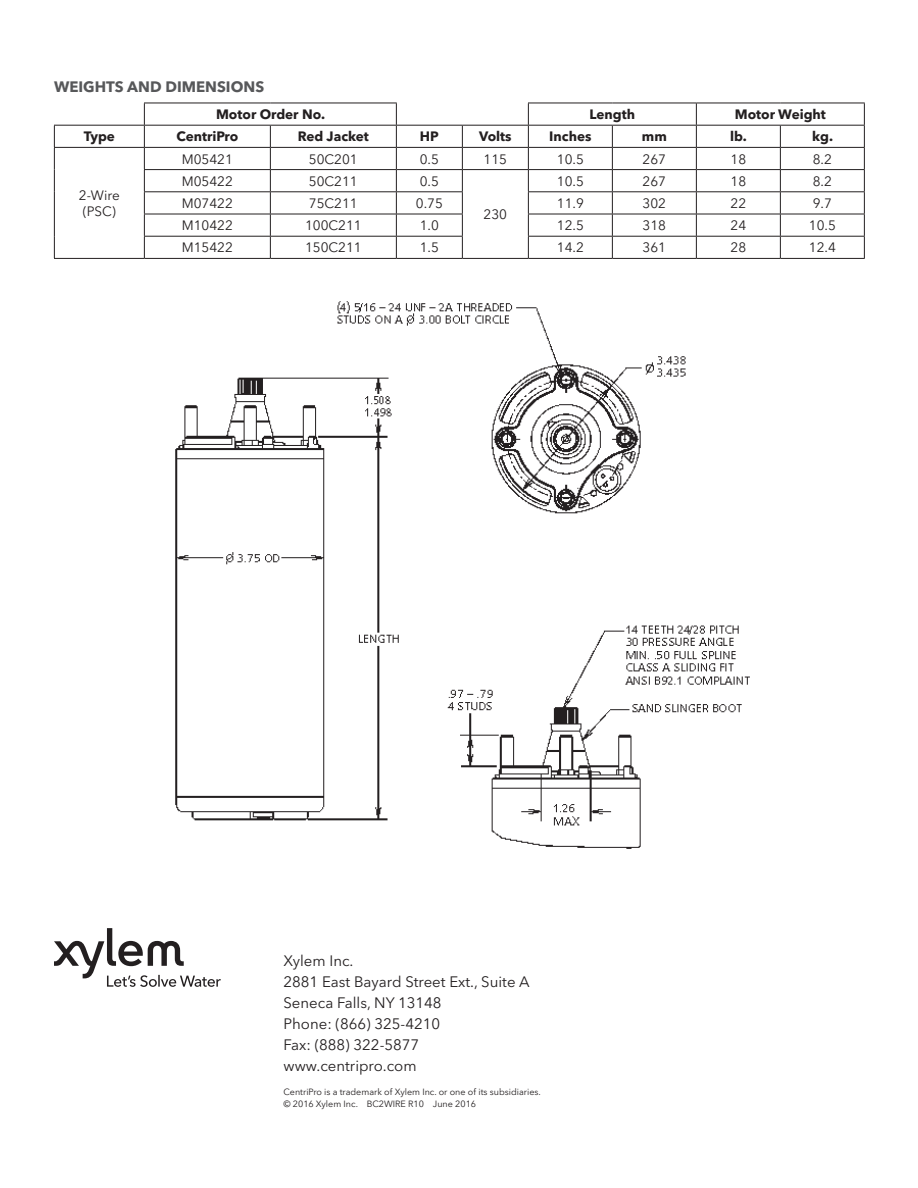
<style>
.page{position:relative;width:918px;height:1188px;background:#fff}
.page>*{position:absolute;margin:0;border:0;box-sizing:border-box;transform-origin:0 0}
.address{font:15px/21px "Avenir Next LT Pro";color:#231f20}
.t1{font:700 15px "Avenir Next LT Pro";color:#57585a}
.s1{font:13.5px/16.2px "Avenir Next LT Pro";color:#231f20}
.s1-2{font:700 13.5px "Avenir Next LT Pro";color:#231f20}
.legal_copy{font:9px "Avenir Next LT Pro";color:#231f20}
</style>
<div class="page">
<img style="left:175px;top:301px;width:575px;height:548px">
<svg style="left:54px;top:928px;width:167px;height:59px"></svg>
<hr style="left:528px;top:103px;width:84px;height:1px;background:#231f20">
<hr style="left:612px;top:103px;width:84px;height:1px;background:#231f20">
<hr style="left:696px;top:103px;width:84px;height:1px;background:#231f20">
<hr style="left:780px;top:103px;width:85px;height:1px;background:#231f20">
<hr style="left:54px;top:125px;width:90px;height:1px;background:#231f20">
<hr style="left:396px;top:125px;width:66px;height:1px;background:#231f20">
<hr style="left:528px;top:125px;width:84px;height:1px;background:#231f20">
<hr style="left:612px;top:125px;width:84px;height:1px;background:#231f20">
<hr style="left:696px;top:125px;width:84px;height:1px;background:#231f20">
<hr style="left:780px;top:125px;width:85px;height:1px;background:#231f20">
<hr style="left:54px;top:147px;width:90px;height:1px;background:#231f20">
<hr style="left:144px;top:147px;width:126px;height:1px;background:#231f20">
<hr style="left:270px;top:147px;width:126px;height:1px;background:#231f20">
<hr style="left:396px;top:147px;width:66px;height:1px;background:#231f20">
<hr style="left:462px;top:147px;width:66px;height:1px;background:#231f20">
<hr style="left:528px;top:147px;width:84px;height:1px;background:#231f20">
<hr style="left:612px;top:147px;width:84px;height:1px;background:#231f20">
<hr style="left:696px;top:147px;width:84px;height:1px;background:#231f20">
<hr style="left:780px;top:147px;width:85px;height:1px;background:#231f20">
<hr style="left:144px;top:169px;width:126px;height:1px;background:#231f20">
<hr style="left:270px;top:169px;width:126px;height:1px;background:#231f20">
<hr style="left:396px;top:169px;width:66px;height:1px;background:#231f20">
<hr style="left:462px;top:169px;width:66px;height:1px;background:#231f20">
<hr style="left:528px;top:169px;width:84px;height:1px;background:#231f20">
<hr style="left:612px;top:169px;width:84px;height:1px;background:#231f20">
<hr style="left:696px;top:169px;width:84px;height:1px;background:#231f20">
<hr style="left:780px;top:169px;width:85px;height:1px;background:#231f20">
<hr style="left:144px;top:191px;width:126px;height:1px;background:#231f20">
<hr style="left:270px;top:191px;width:126px;height:1px;background:#231f20">
<hr style="left:396px;top:191px;width:67px;height:1px;background:#231f20">
<hr style="left:528px;top:191px;width:84px;height:1px;background:#231f20">
<hr style="left:612px;top:191px;width:84px;height:1px;background:#231f20">
<hr style="left:696px;top:191px;width:84px;height:1px;background:#231f20">
<hr style="left:780px;top:191px;width:85px;height:1px;background:#231f20">
<hr style="left:144px;top:214px;width:126px;height:1px;background:#231f20">
<hr style="left:270px;top:214px;width:126px;height:1px;background:#231f20">
<hr style="left:396px;top:214px;width:67px;height:1px;background:#231f20">
<hr style="left:528px;top:214px;width:84px;height:1px;background:#231f20">
<hr style="left:612px;top:214px;width:84px;height:1px;background:#231f20">
<hr style="left:696px;top:214px;width:84px;height:1px;background:#231f20">
<hr style="left:780px;top:214px;width:85px;height:1px;background:#231f20">
<svg style="left:54px;top:126px;width:1px;height:132px"></svg>
<hr style="left:144px;top:236px;width:126px;height:1px;background:#231f20">
<hr style="left:270px;top:236px;width:126px;height:1px;background:#231f20">
<svg style="left:270px;top:126px;width:1px;height:132px"></svg>
<hr style="left:396px;top:236px;width:67px;height:1px;background:#231f20">
<svg style="left:462px;top:126px;width:1px;height:132px"></svg>
<hr style="left:528px;top:236px;width:84px;height:1px;background:#231f20">
<svg style="left:528px;top:103px;width:1px;height:155px"></svg>
<hr style="left:612px;top:236px;width:84px;height:1px;background:#231f20">
<svg style="left:612px;top:126px;width:1px;height:132px"></svg>
<hr style="left:696px;top:236px;width:84px;height:1px;background:#231f20">
<svg style="left:696px;top:103px;width:1px;height:155px"></svg>
<hr style="left:780px;top:236px;width:85px;height:1px;background:#231f20">
<svg style="left:780px;top:126px;width:1px;height:132px"></svg>
<svg style="left:864px;top:103px;width:1px;height:155px"></svg>
<hr style="left:54px;top:258px;width:90px;height:1px;background:#231f20">
<hr style="left:144px;top:258px;width:126px;height:1px;background:#231f20">
<hr style="left:270px;top:258px;width:126px;height:1px;background:#231f20">
<hr style="left:396px;top:258px;width:66px;height:1px;background:#231f20">
<hr style="left:462px;top:258px;width:66px;height:1px;background:#231f20">
<hr style="left:528px;top:258px;width:84px;height:1px;background:#231f20">
<hr style="left:612px;top:258px;width:84px;height:1px;background:#231f20">
<hr style="left:696px;top:258px;width:84px;height:1px;background:#231f20">
<hr style="left:780px;top:258px;width:85px;height:1px;background:#231f20">
<hr style="left:462px;top:125px;width:66px;height:1px;background:#231f20">
<hr style="left:144px;top:103px;width:126px;height:1px;background:#231f20">
<svg style="left:144px;top:103px;width:1px;height:155px"></svg>
<hr style="left:270px;top:103px;width:127px;height:1px;background:#231f20">
<svg style="left:396px;top:103px;width:1px;height:155px"></svg>
<hr style="left:144px;top:125px;width:126px;height:1px;background:#231f20">
<hr style="left:270px;top:125px;width:126px;height:1px;background:#231f20">
<p class="t1" style="left:54px;top:78px;width:212px">WEIGHTS AND DIMENSIONS</p>
<p class="s1-2" style="left:216px;top:106px;width:111px">Motor Order No.</p>
<p class="s1-2" style="left:590px;top:106px;width:47px">Length</p>
<p class="s1-2" style="left:735px;top:106px;width:93px">Motor Weight</p>
<p class="s1-2" style="left:84px;top:128px;width:33px">Type</p>
<p class="s1-2" style="left:177px;top:128px;width:63px">CentriPro</p>
<p class="s1-2" style="left:298px;top:128px;width:73px">Red Jacket</p>
<p class="s1-2" style="left:420px;top:128px;width:20px">HP</p>
<p class="s1-2" style="left:479px;top:128px;width:34px">Volts</p>
<p class="s1-2" style="left:549px;top:128px;width:44px">Inches</p>
<p class="s1-2" style="left:642px;top:128px;width:26px">mm</p>
<p class="s1-2" style="left:730px;top:128px;width:18px">lb.</p>
<p class="s1-2" style="left:812px;top:128px;width:22px">kg.</p>
<p class="s1" style="left:79px;top:187px;width:42px">2-Wire (PSC)</p>
<p class="s1" style="left:182px;top:151px;width:53px">M05421</p>
<p class="s1" style="left:309px;top:151px;width:50px">50C201</p>
<p class="s1" style="left:420px;top:151px;width:21px">0.5</p>
<p class="s1" style="left:484px;top:151px;width:25px">115</p>
<p class="s1" style="left:557px;top:151px;width:28px">10.5</p>
<p class="s1" style="left:643px;top:151px;width:25px">267</p>
<p class="s1" style="left:731px;top:151px;width:17px">18</p>
<p class="s1" style="left:813px;top:151px;width:21px">8.2</p>
<p class="s1" style="left:182px;top:173px;width:53px">M05422</p>
<p class="s1" style="left:309px;top:173px;width:50px">50C211</p>
<p class="s1" style="left:420px;top:173px;width:21px">0.5</p>
<p class="s1" style="left:484px;top:206px;width:25px">230</p>
<p class="s1" style="left:557px;top:173px;width:28px">10.5</p>
<p class="s1" style="left:643px;top:173px;width:25px">267</p>
<p class="s1" style="left:731px;top:173px;width:17px">18</p>
<p class="s1" style="left:813px;top:173px;width:21px">8.2</p>
<p class="s1" style="left:182px;top:195px;width:53px">M07422</p>
<p class="s1" style="left:309px;top:195px;width:50px">75C211</p>
<p class="s1" style="left:416px;top:195px;width:28px">0.75</p>
<p class="s1" style="left:557px;top:195px;width:28px">11.9</p>
<p class="s1" style="left:643px;top:195px;width:25px">302</p>
<p class="s1" style="left:731px;top:195px;width:17px">22</p>
<p class="s1" style="left:813px;top:195px;width:21px">9.7</p>
<p class="s1" style="left:182px;top:217px;width:53px">M10422</p>
<p class="s1" style="left:305px;top:217px;width:58px">100C211</p>
<p class="s1" style="left:420px;top:217px;width:21px">1.0</p>
<p class="s1" style="left:557px;top:217px;width:28px">12.5</p>
<p class="s1" style="left:643px;top:217px;width:25px">318</p>
<p class="s1" style="left:731px;top:217px;width:17px">24</p>
<p class="s1" style="left:809px;top:217px;width:29px">10.5</p>
<p class="s1" style="left:182px;top:240px;width:53px">M15422</p>
<p class="s1" style="left:305px;top:240px;width:58px">150C211</p>
<p class="s1" style="left:420px;top:240px;width:21px">1.5</p>
<p class="s1" style="left:557px;top:240px;width:28px">14.2</p>
<p class="s1" style="left:643px;top:240px;width:25px">361</p>
<p class="s1" style="left:731px;top:240px;width:17px">28</p>
<p class="s1" style="left:809px;top:240px;width:29px">12.4</p>
<p class="address" style="left:284px;top:950px;width:72px">Xylem Inc.</p>
<p class="address" style="left:284px;top:971px;width:248px">2881 East Bayard Street Ext., Suite A</p>
<p class="address" style="left:284px;top:992px;width:160px">Seneca Falls, NY 13148</p>
<p class="address" style="left:284px;top:1013px;width:158px">Phone: (866) 325-4210<br>Fax: (888) 322-5877</p>
<p class="address" style="left:284px;top:1055px;width:135px">www.centripro.com</p>
<p class="legal_copy" style="left:284px;top:1086px;width:259px">CentriPro is a trademark of Xylem Inc. or one of its subsidiaries.</p>
<p class="legal_copy" style="left:284px;top:1098px;width:194px">© 2016 Xylem Inc. BC2WIRE R10 June 2016</p>
</div>
